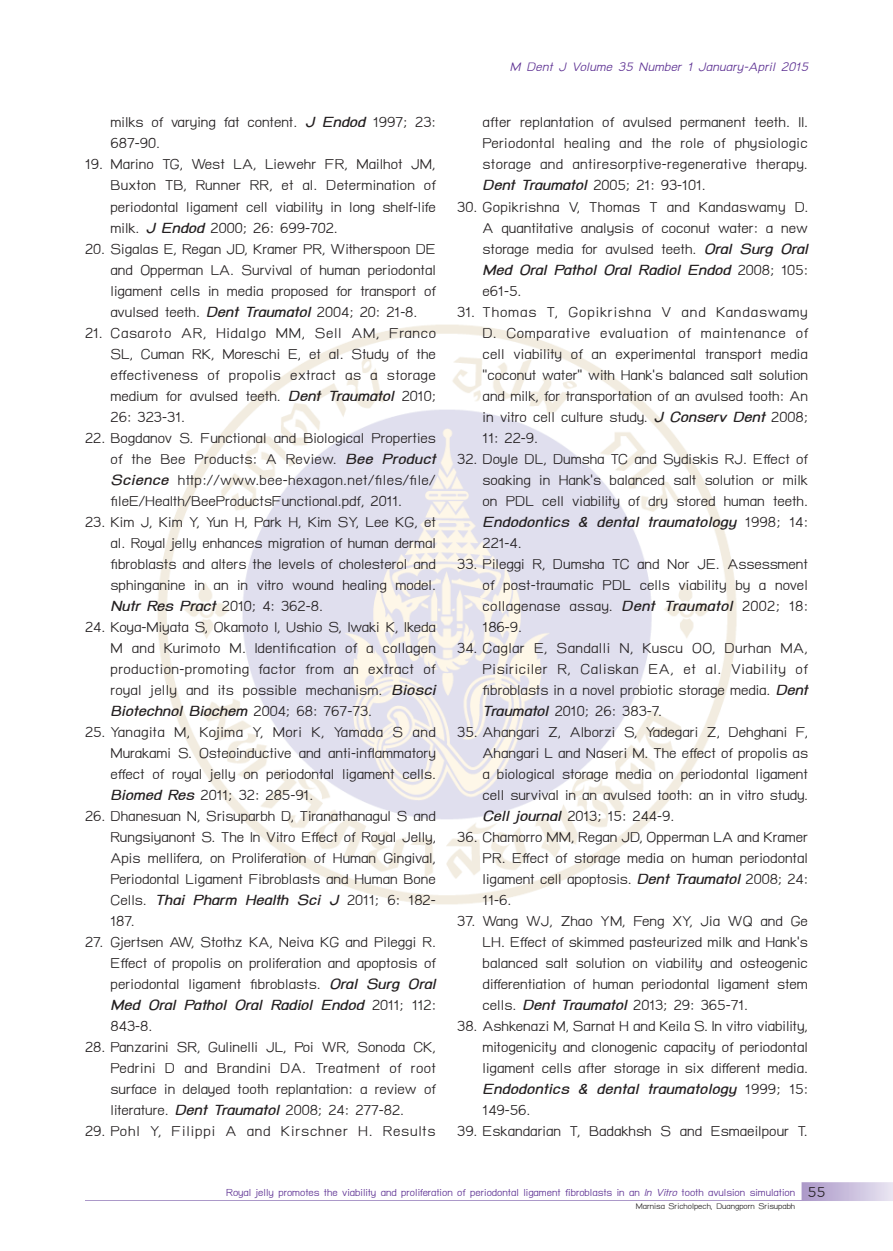
<style>
.page{position:relative;width:893px;height:1251px;background:#fff}
.page>*{position:absolute;margin:0;border:0;box-sizing:border-box;transform-origin:0 0}
.t1{font:21px/21px "TH Baijam";color:#231f20;text-align:justify}
.t2{font:21px "TH Baijam";letter-spacing:.04em;color:#231f20}
.t3{font:italic 18px "TH Baijam";letter-spacing:.015em;color:#5b2e91}
.t4{font:15px "TH Baijam";color:#5b2e91}
.t5{font:12px "TH Baijam";color:#231f20}
.s1{font-weight:700;font-style:italic}
.s2{font-style:italic}
.s3{font-size:21px;color:#231f20}
</style>
<div class="page">
<svg style="left:801px;top:1182px;width:92px;height:18px;background:#cabedd"></svg>
<hr style="left:85px;top:1199px;width:716px;height:1px;background:#ac99c9">
<img style="left:157px;top:324px;width:580px;height:581px">
<p class="t1" style="left:111px;top:113px;width:327px">milks of varying fat content. <span class="s1">J Endod</span> 1997; 23:<br>687-90.</p>
<p class="t1" style="left:111px;top:155px;width:327px;text-indent:-26px">19. Marino TG, West LA, Liewehr FR, Mailhot JM, Buxton TB, Runner RR, et al. Determination of periodontal ligament cell viability in long shelf-life milk. <span class="s1">J Endod</span> 2000; 26: 699-702.</p>
<p class="t1" style="left:111px;top:239px;width:327px;text-indent:-26px">20. Sigalas E, Regan JD, Kramer PR, Witherspoon DE and Opperman LA. Survival of human periodontal ligament cells in media proposed for transport of avulsed teeth. <span class="s1">Dent Traumatol</span> 2004; 20: 21-8.</p>
<p class="t1" style="left:111px;top:323px;width:327px;text-indent:-26px">21. Casaroto AR, Hidalgo MM, Sell AM, Franco SL, Cuman RK, Moreschi E, et al. Study of the effectiveness of propolis extract as a storage medium for avulsed teeth. <span class="s1">Dent Traumatol</span> 2010; 26: 323-31.</p>
<p class="t1" style="left:111px;top:428px;width:327px;text-indent:-26px">22. Bogdanov S. Functional and Biological Properties of the Bee Products: A Review. <span class="s1">Bee Product Science</span> http://www.bee-hexagon.net/files/file/ fileE/Health/BeeProductsFunctional.pdf, 2011.</p>
<p class="t1" style="left:111px;top:512px;width:327px;text-indent:-26px">23. Kim J, Kim Y, Yun H, Park H, Kim SY, Lee KG, et al. Royal jelly enhances migration of human dermal fibroblasts and alters the levels of cholesterol and sphinganine in an in vitro wound healing model.<br><span class="s1">Nutr Res Pract</span> 2010; 4: 362-8.</p>
<p class="t1" style="left:111px;top:617px;width:327px;text-indent:-26px">24. Koya-Miyata S, Okamoto I, Ushio S, Iwaki K, Ikeda M and Kurimoto M. Identification of a collagen production-promoting factor from an extract of royal jelly and its possible mechanism. <span class="s1">Biosci Biotechnol Biochem</span> 2004; 68: 767-73.</p>
<p class="t1" style="left:111px;top:722px;width:327px;text-indent:-26px">25. Yanagita M, Kojima Y, Mori K, Yamada S and Murakami S. Osteoinductive and anti-inflammatory effect of royal jelly on periodontal ligament cells.<br><span class="s1">Biomed Res</span> 2011; 32: 285-91.</p>
<p class="t1" style="left:111px;top:806px;width:327px;text-indent:-26px">26. Dhanesuan N, Srisuparbh D, Tiranathanagul S and Rungsiyanont S. The In Vitro Effect of Royal Jelly, Apis mellifera, on Proliferation of Human Gingival, Periodontal Ligament Fibroblasts and Human Bone Cells. <span class="s1">Thai Pharm Health Sci J</span> 2011; 6: 182- 187.</p>
<p class="t1" style="left:111px;top:932px;width:327px;text-indent:-26px">27. Gjertsen AW, Stothz KA, Neiva KG and Pileggi R.<br>Effect of propolis on proliferation and apoptosis of periodontal ligament fibroblasts. <span class="s1">Oral Surg Oral Med Oral Pathol Oral Radiol Endod</span> 2011; 112:<br>843-8.</p>
<p class="t1" style="left:111px;top:1037px;width:327px;text-indent:-26px">28. Panzarini SR, Gulinelli JL, Poi WR, Sonoda CK, Pedrini D and Brandini DA. Treatment of root surface in delayed tooth replantation: a review of literature. <span class="s1">Dent Traumatol</span> 2008; 24: 277-82.</p>
<p class="t2" style="left:85px;top:1119px;width:352px">29. Pohl Y, Filippi A and Kirschner H. Results</p>
<p class="t3" style="left:510px;top:57px;width:299px">M Dent J Volume 35 Number 1 January-April 2015</p>
<p class="t1" style="left:483px;top:113px;width:327px">after replantation of avulsed permanent teeth. II.<br>Periodontal healing and the role of physiologic storage and antiresorptive-regenerative therapy.<br><span class="s1">Dent Traumatol</span> 2005; 21: 93-101.</p>
<p class="t1" style="left:483px;top:197px;width:327px;text-indent:-26px">30. Gopikrishna V, Thomas T and Kandaswamy D.<br>A quantitative analysis of coconut water: a new storage media for avulsed teeth. <span class="s1">Oral Surg Oral Med Oral Pathol Oral Radiol Endod</span> 2008; 105: e61-5.</p>
<p class="t1" style="left:483px;top:302px;width:327px;text-indent:-26px">31. Thomas T, Gopikrishna V and Kandaswamy D. Comparative evaluation of maintenance of cell viability of an experimental transport media "coconut water" with Hank's balanced salt solution and milk, for transportation of an avulsed tooth: An in vitro cell culture study. <span class="s1">J Conserv Dent</span> 2008; 11: 22-9.</p>
<p class="t1" style="left:483px;top:449px;width:327px;text-indent:-26px">32. Doyle DL, Dumsha TC and Sydiskis RJ. Effect of soaking in Hank's balanced salt solution or milk on PDL cell viability of dry stored human teeth.<br><span class="s1">Endodontics &amp; dental traumatology</span> 1998; 14:<br>221-4.</p>
<p class="t1" style="left:483px;top:554px;width:327px;text-indent:-26px">33. Pileggi R, Dumsha TC and Nor JE. Assessment of post-traumatic PDL cells viability by a novel collagenase assay. <span class="s1">Dent Traumatol</span> 2002; 18:<br>186-9.</p>
<p class="t1" style="left:483px;top:638px;width:327px;text-indent:-26px">34. Caglar E, Sandalli N, Kuscu OO, Durhan MA, Pisiriciler R, Caliskan EA, et al. Viability of fibroblasts in a novel probiotic storage media. <span class="s1">Dent Traumatol</span> 2010; 26: 383-7.</p>
<p class="t1" style="left:483px;top:722px;width:327px;text-indent:-26px">35. Ahangari Z, Alborzi S, Yadegari Z, Dehghani F, Ahangari L and Naseri M. The effect of propolis as a biological storage media on periodontal ligament cell survival in an avulsed tooth: an in vitro study.<br><span class="s1">Cell journal</span> 2013; 15: 244-9.</p>
<p class="t1" style="left:483px;top:827px;width:327px;text-indent:-26px">36. Chamorro MM, Regan JD, Opperman LA and Kramer PR. Effect of storage media on human periodontal ligament cell apoptosis. <span class="s1">Dent Traumatol</span> 2008; 24:<br>11-6.</p>
<p class="t1" style="left:483px;top:911px;width:327px;text-indent:-26px">37. Wang WJ, Zhao YM, Feng XY, Jia WQ and Ge LH. Effect of skimmed pasteurized milk and Hank's balanced salt solution on viability and osteogenic differentiation of human periodontal ligament stem cells. <span class="s1">Dent Traumatol</span> 2013; 29: 365-71.</p>
<p class="t1" style="left:483px;top:1016px;width:327px;text-indent:-26px">38. Ashkenazi M, Sarnat H and Keila S. In vitro viability, mitogenicity and clonogenic capacity of periodontal ligament cells after storage in six different media.<br><span class="s1">Endodontics &amp; dental traumatology</span> 1999; 15:<br>149-56.</p>
<p class="t1" style="left:457px;top:1121px;width:352px">39. Eskandarian T, Badakhsh S and Esmaeilpour T.</p>
<p class="t4" style="left:226px;top:1183px;width:600px">Royal jelly promotes the viability and proliferation of periodontal ligament fibroblasts in an <span class="s2">In Vitro</span> tooth avulsion simulation <span class="s3">55</span></p>
<p class="t5" style="left:636px;top:1199px;width:161px">Marnisa Sricholpech, Duangporn Srisupabh</p>
</div>
